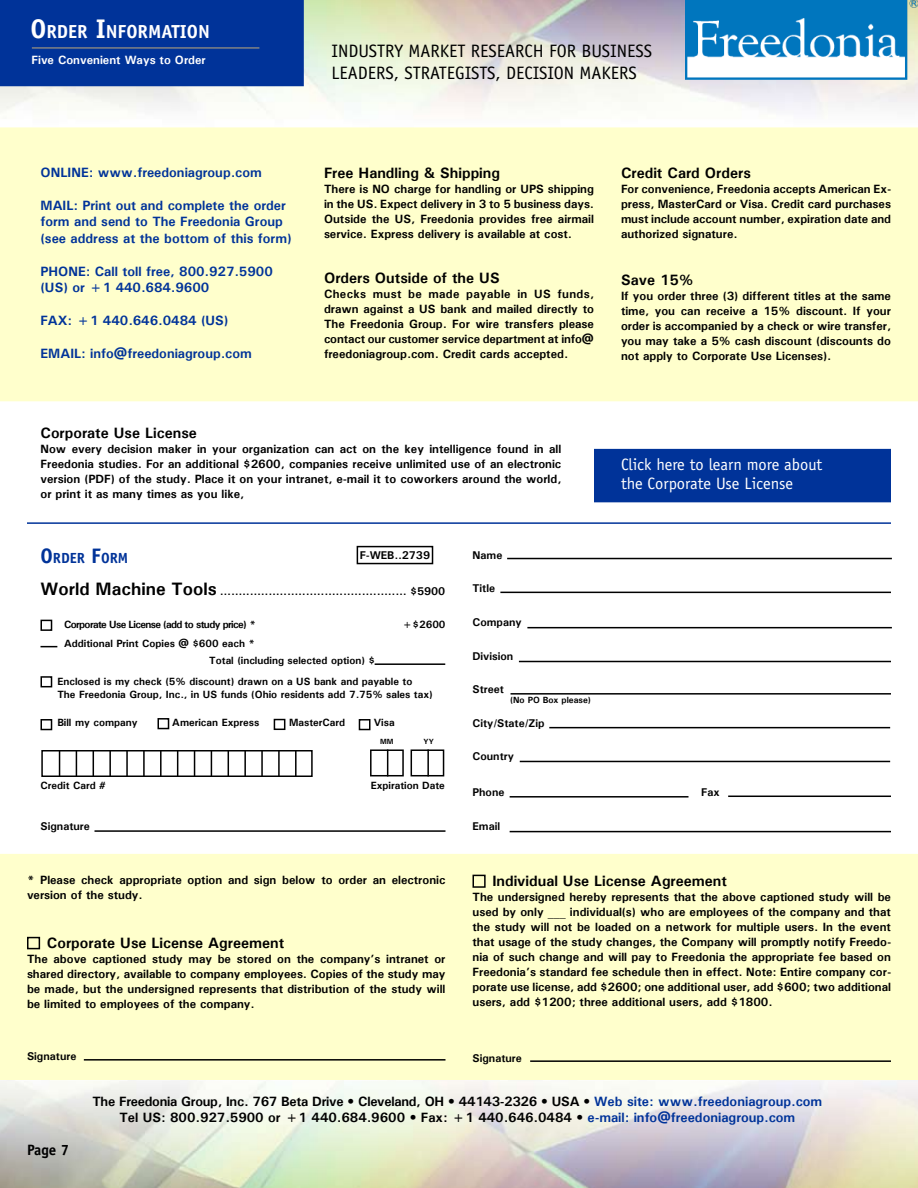
<style>
.page{position:relative;width:918px;height:1188px;background:#fff}
.page>*{position:absolute;margin:0;border:0;box-sizing:border-box;transform-origin:0 0}
.t1{font:700 18.9px "Officina Sans";color:#fff}
.t2{font:18px/21.6px "Officina Sans";color:#000}
.t3{font:16.5px/19.8px "Officina Sans";color:#fff}
.t4{font:700 15px "Univers";color:#000}
.t5{font:700 15px "Officina Sans";color:#000}
.t6{font:700 14.7px "Officina Sans";color:#039}
.t7{font:700 13.5px/16.5px "Univers";color:#039}
.t8{font:700 13.5px/16.2px "Univers";color:#000;text-align:center}
.t9{font:700 12px/15px "Univers";color:#000;text-align:justify}
.t10{font:700 12px "Univers";color:#fff}
.t11{font:700 11.25px "Univers";color:#000}
.t12{font:700 10.5px/17.2px "Univers";color:#000}
.t13{font:700 10.5px "Univers";letter-spacing:-.06em;color:#000}
.t14{font:700 9px "Univers";color:#000}
.t15{font:700 7.5px "Univers";color:#000}
.s1{font-size:27px}
.s2{font-size:21px}
.s3{font-size:18px}
.s4{color:#039}
</style>
<div class="page">
<img style="left:0;top:0;width:918px;height:113px">
<div style="left:357px;top:546px;width:76px;height:18px;border:2px solid #000"></div>
<div style="left:0;top:854px;width:918px;height:226px;background:#ffc"></div>
<div style="left:1px;top:1px;width:302px;height:85px;background:#039"></div>
<div style="left:0;top:0;width:304px;height:86px;border:2px solid #039"></div>
<hr style="left:32px;top:47px;width:227px;height:2px;background:#808284">
<hr style="left:27px;top:522px;width:864px;height:2px;background:#039">
<hr style="left:507px;top:558px;width:385px;height:1px;background:#000">
<hr style="left:500px;top:592px;width:391px;height:1px;background:#000">
<hr style="left:527px;top:627px;width:365px;height:1px;background:#000">
<hr style="left:519px;top:661px;width:372px;height:1px;background:#000">
<hr style="left:511px;top:693px;width:380px;height:2px;background:#000">
<hr style="left:549px;top:727px;width:341px;height:1px;background:#000">
<hr style="left:520px;top:761px;width:370px;height:1px;background:#000">
<hr style="left:510px;top:831px;width:381px;height:1px;background:#000">
<hr style="left:94px;top:830px;width:352px;height:2px;background:#000">
<div style="left:40px;top:620px;width:12px;height:11px;border:2px solid #000"></div>
<div style="left:40px;top:676px;width:12px;height:11px;border:2px solid #000"></div>
<svg style="left:40px;top:646px;width:17px;height:1px"></svg>
<hr style="left:375px;top:663px;width:70px;height:2px;background:#000">
<hr style="left:84px;top:1059px;width:362px;height:2px;background:#000">
<hr style="left:530px;top:1060px;width:361px;height:2px;background:#000">
<div style="left:595px;top:450px;width:295px;height:52px;background:#039"></div>
<div style="left:594px;top:449px;width:297px;height:53px;border:2px solid #039"></div>
<div style="left:27px;top:937px;width:13px;height:12px;border:2px solid #000"></div>
<hr style="left:510px;top:796px;width:178px;height:2px;background:#000">
<hr style="left:728px;top:796px;width:163px;height:1px;background:#000">
<div style="left:472px;top:875px;width:14px;height:13px;border:2px solid #000"></div>
<div style="left:359px;top:719px;width:11px;height:11px;border:2px solid #000"></div>
<div style="left:274px;top:719px;width:11px;height:11px;border:2px solid #000"></div>
<div style="left:158px;top:718px;width:11px;height:11px;border:2px solid #000"></div>
<div style="left:40px;top:719px;width:12px;height:11px;border:2px solid #000"></div>
<div style="left:0;top:127px;width:918px;height:274px;background:#ffc"></div>
<div style="left:41px;top:750px;width:272px;height:27px;border:2px solid #000"></div>
<svg style="left:59px;top:750px;width:1px;height:27px"></svg>
<svg style="left:76px;top:750px;width:1px;height:27px"></svg>
<svg style="left:93px;top:750px;width:1px;height:27px"></svg>
<hr style="left:109px;top:750px;width:2px;height:27px;background:#000">
<hr style="left:126px;top:750px;width:2px;height:27px;background:#000">
<hr style="left:143px;top:750px;width:2px;height:27px;background:#000">
<hr style="left:160px;top:750px;width:2px;height:27px;background:#000">
<svg style="left:177px;top:750px;width:1px;height:27px"></svg>
<svg style="left:194px;top:750px;width:1px;height:27px"></svg>
<svg style="left:211px;top:750px;width:1px;height:27px"></svg>
<svg style="left:228px;top:750px;width:1px;height:27px"></svg>
<hr style="left:244px;top:750px;width:2px;height:27px;background:#000">
<hr style="left:261px;top:750px;width:2px;height:27px;background:#000">
<hr style="left:278px;top:750px;width:2px;height:27px;background:#000">
<hr style="left:295px;top:750px;width:2px;height:27px;background:#000">
<div style="left:370px;top:749px;width:34px;height:27px;border:2px solid #000"></div>
<div style="left:411px;top:749px;width:33px;height:27px;border:2px solid #000"></div>
<svg style="left:387px;top:749px;width:1px;height:27px"></svg>
<hr style="left:427px;top:749px;width:2px;height:27px;background:#000">
<img style="left:686px;top:0;width:232px;height:80px">
<h1 class="t1" style="left:30px;top:20px;width:181px"><span class="s1">O</span>RDER <span class="s1">I</span>NFORMATION</h1>
<p class="t10" style="left:32px;top:53px;width:176px">Five Convenient Ways to Order</p>
<h2 class="t2" style="left:332px;top:40px;width:322px">INDUSTRY MARKET RESEARCH FOR BUSINESS<br>LEADERS, STRATEGISTS, DECISION MAKERS</h2>
<p class="t7" style="left:40px;top:163px;width:223px">ONLINE: www.freedoniagroup.com</p>
<p class="t7" style="left:40px;top:196px;width:253px">MAIL: Print out and complete the order form and send to The Freedonia Group (see address at the bottom of this form)</p>
<p class="t7" style="left:40px;top:262px;width:234px">PHONE: Call toll free, 800.927.5900 (US) or +1 440.684.9600</p>
<p class="t7" style="left:40px;top:312px;width:189px">FAX: +1 440.646.0484 (US)</p>
<p class="t7" style="left:40px;top:345px;width:213px">EMAIL: info@freedoniagroup.com</p>
<p class="t4" style="left:324px;top:163px;width:178px">Free Handling &amp; Shipping</p>
<p class="t9" style="left:324px;top:181px;width:272px">There is NO charge for handling or UPS shipping in the US. Expect delivery in 3 to 5 business days.<br>Outside the US, Freedonia provides free airmail service. Express delivery is available at cost.</p>
<p class="t4" style="left:324px;top:269px;width:177px">Orders Outside of the US</p>
<p class="t9" style="left:324px;top:286px;width:272px">Checks must be made payable in US funds, drawn against a US bank and mailed directly to The Freedonia Group. For wire transfers please contact our customer service department at info@ freedoniagroup.com. Credit cards accepted.</p>
<p class="t4" style="left:621px;top:163px;width:131px">Credit Card Orders</p>
<p class="t9" style="left:621px;top:181px;width:272px">For convenience, Freedonia accepts American Ex&shy;press, MasterCard or Visa. Credit card purchases must include account number, expiration date and authorized signature.</p>
<p class="t4" style="left:621px;top:270px;width:74px">Save 15%</p>
<p class="t9" style="left:621px;top:288px;width:272px">If you order three (3) different titles at the same time, you can receive a 15% discount. If your order is accompanied by a check or wire transfer, you may take a 5% cash discount (discounts do not apply to Corporate Use Licenses).</p>
<p class="t4" style="left:40px;top:423px;width:158px">Corporate Use License</p>
<p class="t9" style="left:40px;top:441px;width:522px">Now every decision maker in your organization can act on the key intelligence found in all Freedonia studies. For an additional $2600, companies receive unlimited use of an electronic version (PDF) of the study. Place it on your intranet, e-mail it to coworkers around the world, or print it as many times as you like,</p>
<p class="t6" style="left:40px;top:549px;width:89px"><span class="s2">O</span>RDER <span class="s2">F</span>ORM</p>
<p class="t11" style="left:40px;top:584px;width:406px"><span class="s3">World Machine Tools</span> .................................................. $5900</p>
<p class="t11" style="left:360px;top:547px;width:72px">F-WEB..2739</p>
<p class="t13" style="left:64px;top:617px;width:193px">Corporate Use License (add to study price) *</p>
<p class="t12" style="left:402px;top:615px;width:45px">+$2600</p>
<p class="t12" style="left:209px;top:635px;width:167px;text-indent:-145px">Additional Print Copies @ $600 each *<br>Total (including selected option) $</p>
<p class="t12" style="left:57px;top:675px;width:377px;line-height:12.6px">Enclosed is my check (5% discount) drawn on a US bank and payable to<br>The Freedonia Group, Inc., in US funds (Ohio residents add 7.75% sales tax)</p>
<p class="t12" style="left:57px;top:714px;width:82px">Bill my company</p>
<p class="t12" style="left:172px;top:714px;width:88px">American Express</p>
<p class="t12" style="left:289px;top:714px;width:58px">MasterCard</p>
<p class="t12" style="left:374px;top:714px;width:22px">Visa</p>
<p class="t15" style="left:380px;top:737px;width:15px">MM</p>
<p class="t15" style="left:424px;top:737px;width:12px">YY</p>
<p class="t12" style="left:40px;top:777px;width:67px">Credit Card #</p>
<p class="t12" style="left:371px;top:777px;width:76px">Expiration Date</p>
<p class="t11" style="left:40px;top:819px;width:51px">Signature</p>
<p class="t11" style="left:472px;top:548px;width:31px">Name</p>
<p class="t11" style="left:472px;top:581px;width:24px">Title</p>
<p class="t11" style="left:472px;top:615px;width:51px">Company</p>
<p class="t11" style="left:472px;top:649px;width:42px">Division</p>
<p class="t11" style="left:472px;top:682px;width:33px">Street</p>
<p class="t11" style="left:472px;top:716px;width:74px">City/State/Zip</p>
<p class="t11" style="left:472px;top:749px;width:43px">Country</p>
<p class="t11" style="left:472px;top:785px;width:33px">Phone</p>
<p class="t14" style="left:510px;top:694px;width:82px">(No PO Box please)</p>
<p class="t11" style="left:472px;top:819px;width:29px">Email</p>
<h3 class="t3" style="left:621px;top:454px;width:203px">Click here to learn more about the Corporate Use License</h3>
<p class="t11" style="left:701px;top:785px;width:20px">Fax</p>
<p class="t9" style="left:27px;top:872px;width:420px">* Please check appropriate option and sign below to order an electronic version of the study.</p>
<p class="t4" style="left:492px;top:872px;width:236px">Individual Use License Agreement</p>
<p class="t9" style="left:472px;top:889px;width:420px">The undersigned hereby represents that the above captioned study will be used by only ___ individual(s) who are employees of the company and that the study will not be loaded on a network for multiple users. In the event that usage of the study changes, the Company will promptly notify Freedo&shy;nia of such change and will pay to Freedonia the appropriate fee based on Freedonia’s standard fee schedule then in effect. Note: Entire company cor&shy;porate use license, add $2600; one additional user, add $600; two additional users, add $1200; three additional users, add $1800.</p>
<p class="t4" style="left:47px;top:933px;width:239px">Corporate Use License Agreement</p>
<p class="t9" style="left:27px;top:951px;width:420px">The above captioned study may be stored on the company’s intranet or shared directory, available to company employees. Copies of the study may be made, but the undersigned represents that distribution of the study will be limited to employees of the company.</p>
<p class="t11" style="left:27px;top:1049px;width:51px">Signature</p>
<p class="t11" style="left:472px;top:1051px;width:51px">Signature</p>
<p class="t5" style="left:27px;top:1140px;width:44px">PAGE 7</p>
<p class="t8" style="left:92px;top:1093px;width:731px">The Freedonia Group, Inc. 767 Beta Drive • Cleveland, OH • 44143-2326 • USA • <span class="s4">Web site: www.freedoniagroup.com<br></span>Tel US: 800.927.5900 or +1 440.684.9600 • Fax: +1 440.646.0484 • <span class="s4">e-mail: info@freedoniagroup.com</span></p>
</div>
